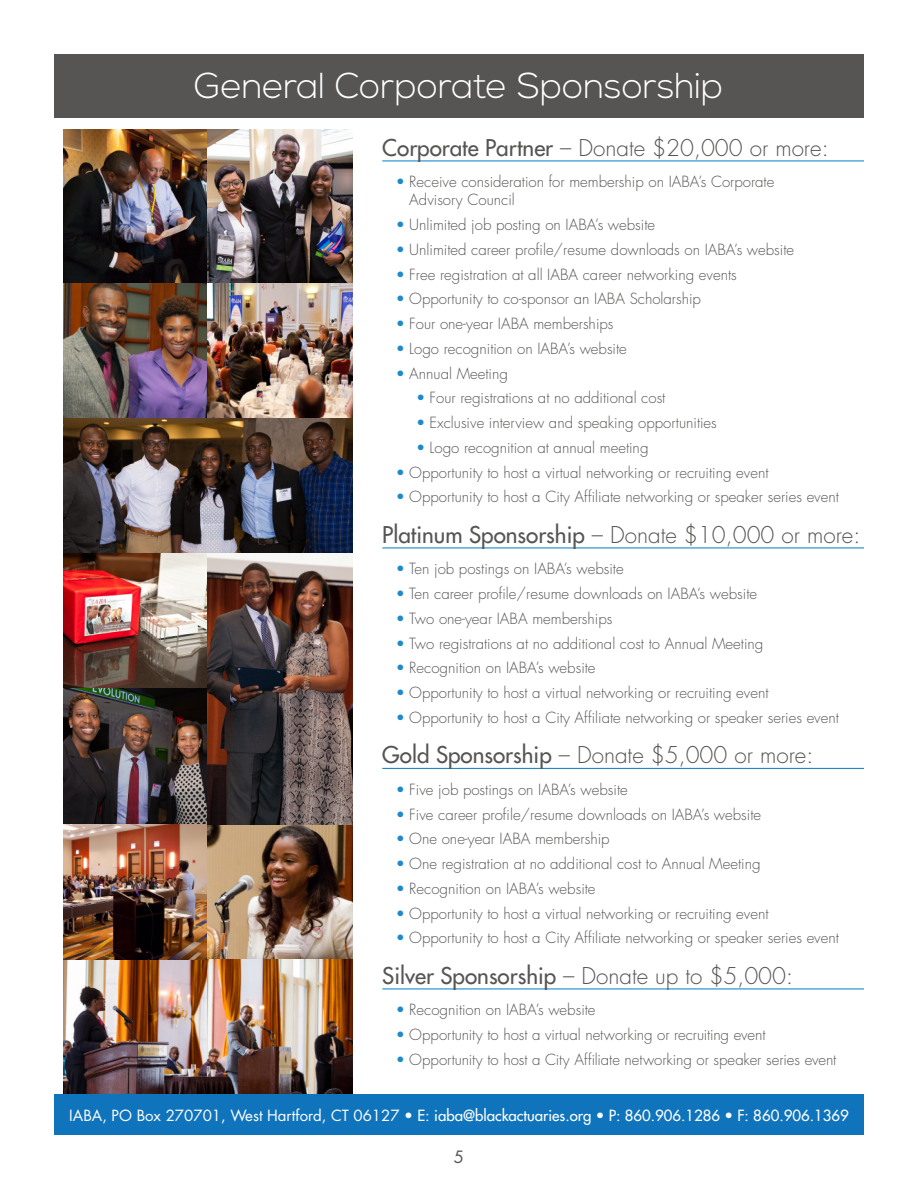
<style>
.page{position:relative;width:918px;height:1188px;background:#fff}
.page>*{position:absolute;margin:0;border:0;box-sizing:border-box;transform-origin:0 0}
.Underlined_Green{font:300 36px "Nexa";letter-spacing:-.005em;color:#fff}
.Underlined_Green-2{font:300 22.5px "Futura Std";color:#565554}
.t1{font:16.5px "Futura Std";color:#565554}
.t2{font:300 15px/18px "Futura Std";color:#565554}
.t3{font:500 15px "Futura Std";color:#fff}
.s1{font-weight:500}
.s2{color:#1e8acb}
.s3{font-weight:400}
</style>
<div class="page">
<div style="left:54px;top:54px;width:810px;height:63px;background:#565554"></div>
<img style="left:63px;top:960px;width:145px;height:134px">
<img style="left:63px;top:129px;width:290px;height:424px">
<img style="left:63px;top:553px;width:145px;height:271px">
<img style="left:63px;top:824px;width:145px;height:136px">
<img style="left:208px;top:553px;width:145px;height:541px">
<hr style="left:382px;top:160px;width:482px;height:1px;background:#1e8acb">
<hr style="left:382px;top:547px;width:482px;height:1px;background:#1e8acb">
<hr style="left:382px;top:768px;width:482px;height:1px;background:#1e8acb">
<hr style="left:382px;top:988px;width:482px;height:1px;background:#1e8acb">
<div style="left:54px;top:1094px;width:810px;height:41px;background:#1074bc"></div>
<p class="Underlined_Green" style="left:194px;top:65px;width:531px">General Corporate Sponsorship</p>
<p class="Underlined_Green-2" style="left:382px;top:134px;width:448px"><span class="s1">Corporate Partner</span> – Donate $20,000 or more:</p>
<p class="t2" style="left:409px;top:173px;width:367px;text-indent:-14px"><span class="s2">•</span> Receive consideration for membership on IABA’s Corporate<br>Advisory Council</p>
<p class="t2" style="left:396px;top:216px;width:261px"><span class="s2">•</span> Unlimited job posting on IABA’s website</p>
<p class="t2" style="left:396px;top:241px;width:400px"><span class="s2">•</span> Unlimited career profile/resume downloads on IABA’s website</p>
<p class="t2" style="left:396px;top:266px;width:342px"><span class="s2">•</span> Free registration at all IABA career networking events</p>
<p class="t2" style="left:396px;top:290px;width:307px"><span class="s2">•</span> Opportunity to co-sponsor an IABA Scholarship</p>
<p class="t2" style="left:396px;top:315px;width:219px"><span class="s2">•</span> Four one-year IABA memberships</p>
<p class="t2" style="left:396px;top:340px;width:233px"><span class="s2">•</span> Logo recognition on IABA’s website</p>
<p class="t2" style="left:396px;top:365px;width:114px"><span class="s2">•</span> Annual Meeting</p>
<p class="t2" style="left:416px;top:389px;width:251px"><span class="s2">•</span> Four registrations at no additional cost</p>
<p class="t2" style="left:416px;top:414px;width:302px"><span class="s2">•</span> Exclusive interview and speaking opportunities</p>
<p class="t2" style="left:416px;top:439px;width:234px"><span class="s2">•</span> Logo recognition at annual meeting</p>
<p class="t2" style="left:396px;top:464px;width:374px"><span class="s2">•</span> Opportunity to host a virtual networking or recruiting event</p>
<p class="t2" style="left:396px;top:488px;width:445px"><span class="s2">•</span> Opportunity to host a City Affiliate networking or speaker series event</p>
<p class="Underlined_Green-2" style="left:382px;top:521px;width:480px"><span class="s1">Platinum Sponsorship</span> – Donate $10,000 or more:</p>
<p class="t2" style="left:396px;top:560px;width:229px"><span class="s2">•</span> Ten job postings on IABA’s website</p>
<p class="t2" style="left:396px;top:585px;width:363px"><span class="s2">•</span> Ten career profile/resume downloads on IABA’s website</p>
<p class="t2" style="left:396px;top:610px;width:218px"><span class="s2">•</span> Two one-year IABA memberships</p>
<p class="t2" style="left:396px;top:635px;width:369px"><span class="s2">•</span> Two registrations at no additional cost to Annual Meeting</p>
<p class="t2" style="left:396px;top:659px;width:201px"><span class="s2">•</span> Recognition on IABA’s website</p>
<p class="t2" style="left:396px;top:684px;width:374px"><span class="s2">•</span> Opportunity to host a virtual networking or recruiting event</p>
<p class="t2" style="left:396px;top:709px;width:445px"><span class="s2">•</span> Opportunity to host a City Affiliate networking or speaker series event</p>
<p class="Underlined_Green-2" style="left:382px;top:741px;width:433px"><span class="s1">Gold Sponsorship</span> – Donate $5,000 or more:</p>
<p class="t2" style="left:396px;top:781px;width:234px"><span class="s2">•</span> Five job postings on IABA’s website</p>
<p class="t2" style="left:396px;top:806px;width:367px"><span class="s2">•</span> Five career profile/resume downloads on IABA’s website</p>
<p class="t2" style="left:396px;top:830px;width:215px"><span class="s2">•</span> One one-year IABA membership</p>
<p class="t2" style="left:396px;top:855px;width:366px"><span class="s2">•</span> One registration at no additional cost to Annual Meeting</p>
<p class="t2" style="left:396px;top:880px;width:201px"><span class="s2">•</span> Recognition on IABA’s website</p>
<p class="t2" style="left:396px;top:905px;width:374px"><span class="s2">•</span> Opportunity to host a virtual networking or recruiting event</p>
<p class="t2" style="left:396px;top:929px;width:445px"><span class="s2">•</span> Opportunity to host a City Affiliate networking or speaker series event</p>
<p class="Underlined_Green-2" style="left:382px;top:962px;width:412px"><span class="s1">Silver Sponsorship</span> – Donate up to $5,000:</p>
<p class="t2" style="left:396px;top:1001px;width:201px"><span class="s2">•</span> Recognition on IABA’s website</p>
<p class="t2" style="left:396px;top:1026px;width:371px"><span class="s2">•</span> Opportunity to host a virtual networking or recruiting event</p>
<p class="t2" style="left:396px;top:1051px;width:442px"><span class="s2">•</span> Opportunity to host a City Affiliate networking or speaker series event</p>
<p class="t3" style="left:69px;top:1106px;width:781px"><span class="s3">IABA, PO Box 270701, West Hartford, CT 06127 •</span> E<span class="s3">:</span> iaba@blackactuaries.org • P: 860.906.1286 • F: 860.906.1369</p>
<p class="t1" style="left:454px;top:1146px;width:12px">5</p>
</div>
